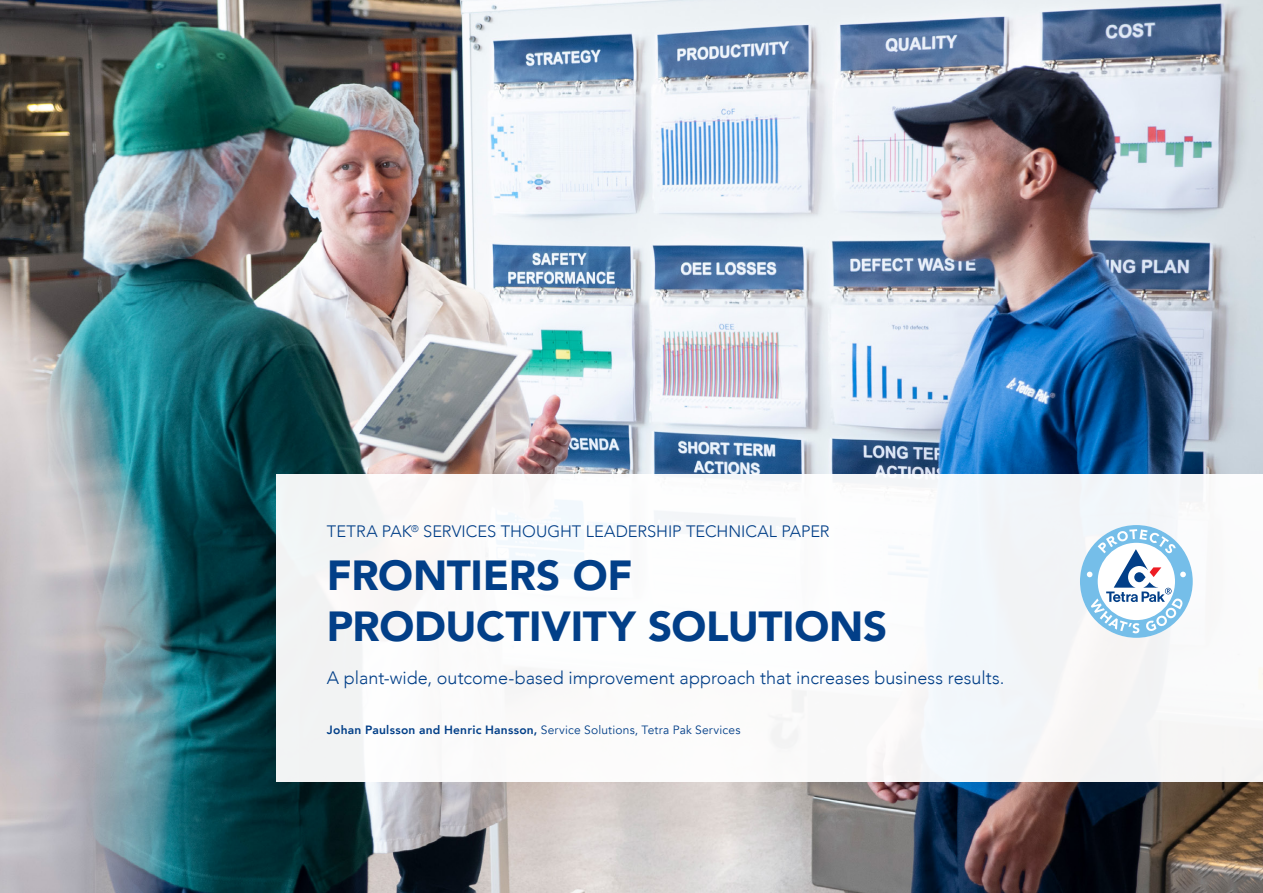
<style>
.page{position:relative;width:1263px;height:893px;background:#fff}
.page>*{position:absolute;margin:0;border:0;box-sizing:border-box;transform-origin:0 0}
.t1{font:900 42px/50.4px "Avenir";letter-spacing:-.01em;color:#023f88}
.t2{font:300 18px "Avenir";color:#023f88}
.t3{font:300 16.5px "Avenir";color:#023f88}
.t4{font:12px "Avenir";letter-spacing:.015em;color:#023f88}
.s1{font-weight:800}
</style>
<div class="page">
<img style="left:0;top:0;width:1263px;height:893px">
<div style="left:276px;top:474px;width:987px;height:308px;background:#fff"></div>
<svg style="left:1080px;top:525px;width:113px;height:113px"></svg>
<p class="t3" style="left:327px;top:522px;width:504px">TETRA PAK<sup>®</sup> SERVICES THOUGHT LEADERSHIP TECHNICAL PAPER</p>
<h1 class="t1" style="left:327px;top:549px;width:562px">FRONTIERS OF<br>PRODUCTIVITY SOLUTIONS</h1>
<p class="t2" style="left:327px;top:667px;width:679px">A plant-wide, outcome-based improvement approach that increases business results.</p>
<p class="t4" style="left:327px;top:722px;width:415px"><span class="s1">Johan Paulsson and Henric Hansson,</span> Service Solutions, Tetra Pak Services</p>
</div>
